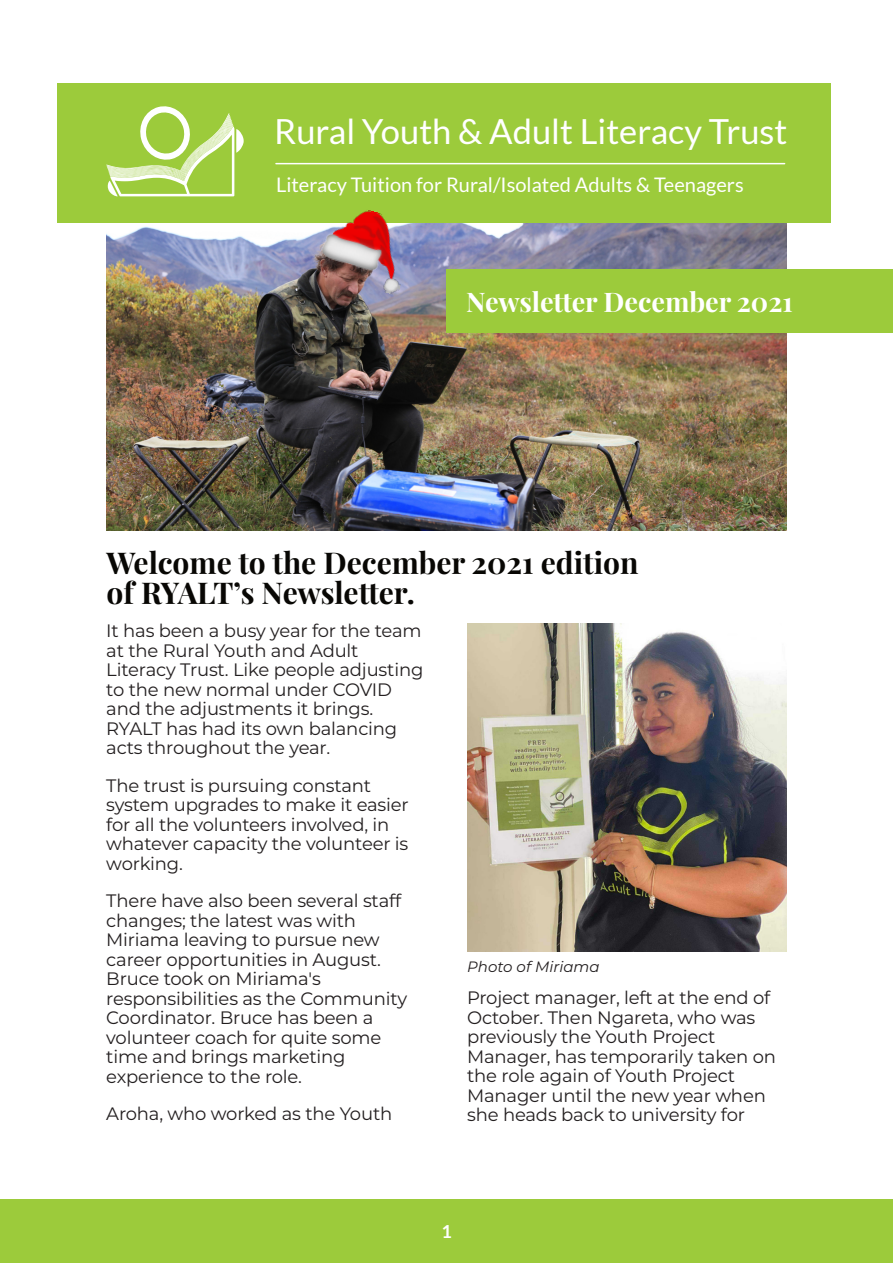
<style>
.page{position:relative;width:893px;height:1263px;background:#fff}
.page>*{position:absolute;margin:0;border:0;box-sizing:border-box;transform-origin:0 0}
.t1{font:34.65px "Lato";color:#fff}
.t2{font:700 30px/30px "Playfair Display";color:#080704}
.t3{font:700 27px "Playfair Display";color:#fff}
.t4{font:20.1px "Lato";color:#fff}
.t5{font:18px/19.5px "Montserrat";letter-spacing:-.01em;color:#231f20}
.t6{font:700 18px "Lato";color:#fff}
.t7{font:italic 15px "Montserrat";color:#231f20}
</style>
<div class="page">
<img style="left:106px;top:223px;width:680px;height:307px">
<div style="left:57px;top:83px;width:774px;height:140px;background:#9ccb3b"></div>
<div style="left:0;top:1199px;width:893px;height:64px;background:#9ccb3b"></div>
<svg style="left:106px;top:106px;width:138px;height:91px"></svg>
<hr style="left:276px;top:163px;width:509px;height:1px;background:#fff">
<div style="left:446px;top:269px;width:447px;height:64px;background:#9ccb3b"></div>
<img style="left:467px;top:624px;width:319px;height:327px">
<img style="left:312px;top:210px;width:105px;height:85px">
<h1 class="t1" style="left:274px;top:116px;width:515px">Rural Youth &amp; Adult Literacy Trust</h1>
<p class="t4" style="left:276px;top:176px;width:469px">Literacy Tuition for Rural/Isolated Adults &amp; Teenagers</p>
<h3 class="t3" style="left:466px;top:283px;width:328px">Newsletter December 2021</h3>
<h2 class="t2" style="left:107px;top:547px;width:534px">Welcome to the December 2021 edition of RYALT’s Newsletter.</h2>
<p class="t5" style="left:106px;top:621px;width:319px">It has been a busy year for the team at the Rural Youth and Adult<br>Literacy Trust. Like people adjusting to the new normal under COVID and the adjustments it brings.<br>RYALT has had its own balancing acts throughout the year.</p>
<p class="t5" style="left:106px;top:775px;width:304px">The trust is pursuing constant system upgrades to make it easier for all the volunteers involved, in whatever capacity the volunteer is working.</p>
<p class="t5" style="left:106px;top:891px;width:302px">There have also been several staff changes; the latest was with<br>Miriama leaving to pursue new career opportunities in August.<br>Bruce took on Miriama's responsibilities as the Community<br>Coordinator. Bruce has been a volunteer coach for quite some time and brings marketing experience to the role.</p>
<p class="t5" style="left:106px;top:1104px;width:287px">Aroha, who worked as the Youth</p>
<p class="t7" style="left:467px;top:957px;width:134px">Photo of Miriama</p>
<p class="t5" style="left:467px;top:988px;width:310px">Project manager, left at the end of<br>October. Then Ngareta, who was previously the Youth Project<br>Manager, has temporarily taken on the role again of Youth Project<br>Manager until the new year when she heads back to university for</p>
<p class="t6" style="left:441px;top:1223px;width:12px">1</p>
</div>
